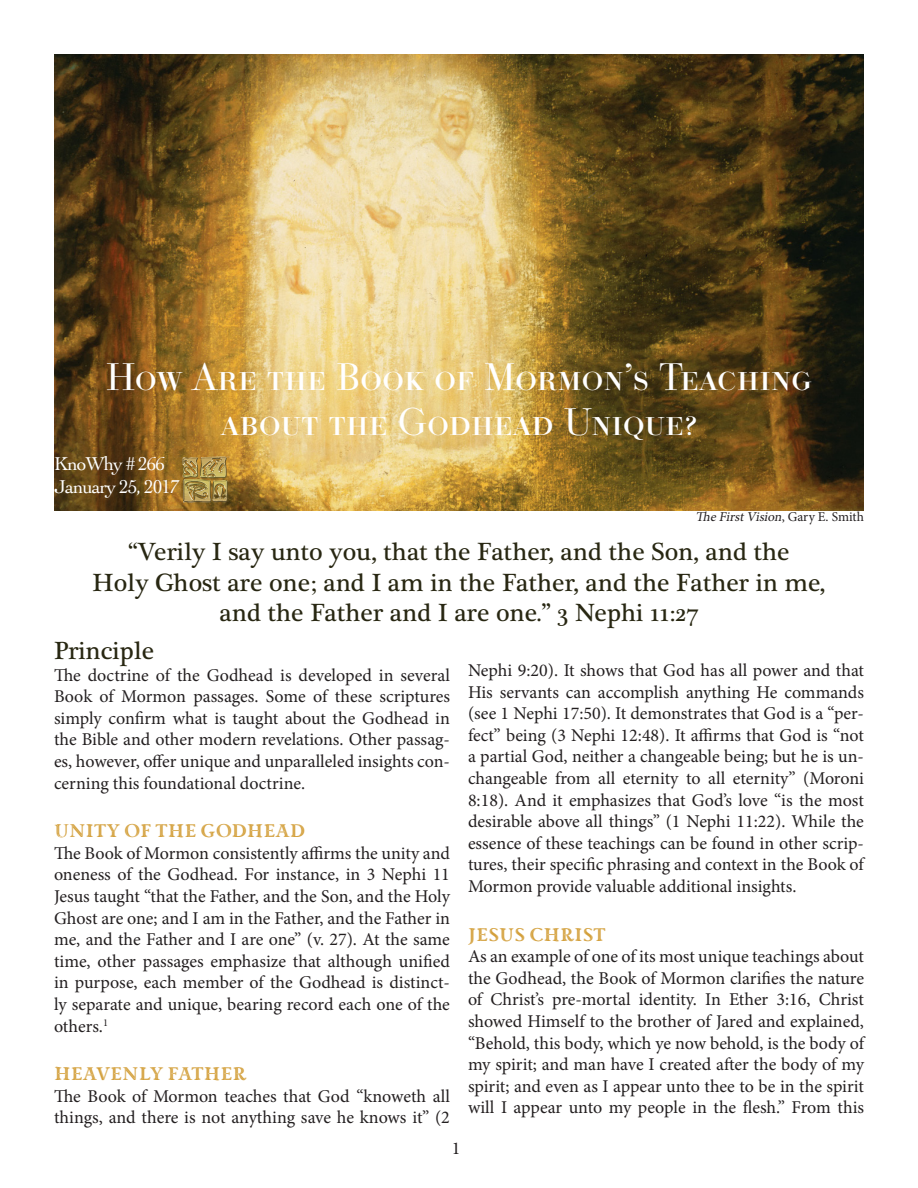
<style>
.page{position:relative;width:918px;height:1188px;background:#fff}
.page>*{position:absolute;margin:0;border:0;box-sizing:border-box;transform-origin:0 0}
.t1{font:37.5px/45px "Ratio Modern Small Caps";color:#fff;text-align:center}
.t2{font:25.5px "Plantagenet Cherokee";color:#282712}
.t3{font:22.5px "Priori Acute OT Serif";color:#d39f3a}
.t4{font:19.5px "Cochin";letter-spacing:-.05em;color:#fff}
.t5{font:18px/21.6px "Minion Pro";color:#231f20;text-align:justify}
.t6{font:italic 13.5px "Minion Pro";color:#231f20}
.s1{font-style:normal}
</style>
<div class="page">
<img style="left:55px;top:54px;width:809px;height:457px">
<img style="left:182px;top:455px;width:48px;height:49px">
<p class="t1" style="left:106px;top:354px;width:708px">How Are the Book of Mormon’s Teaching about the Godhead Unique?</p>
<p class="t4" style="left:54px;top:450px;width:113px">KnoWhy # 266</p>
<p class="t4" style="left:54px;top:474px;width:127px">January 25, 2017</p>
<p class="t6" style="left:696px;top:507px;width:170px">TheFirstVision<span class="s1">, G a r y E . S m i t h</span></p>
<p class="t2" style="left:128px;top:537px;width:663px">“Verily I say unto you, that the Father, and the Son, and the</p>
<p class="t2" style="left:93px;top:568px;width:734px">Holy Ghost are one; and I am in the Father, and the Father in me,</p>
<p class="t2" style="left:220px;top:598px;width:480px">and the Father and I are one.” 3 Nephi 11:27</p>
<p class="t2" style="left:54px;top:636px;width:102px">Principle</p>
<p class="t5" style="left:54px;top:664px;width:398px">The doctrine of the Godhead is developed in several Book of Mormon passages. Some of these scriptures simply confirm what is taught about the Godhead in the Bible and other modern revelations. Other passag&shy;es, however, offer unique and unparalleled insights con&shy;cerning this foundational doctrine.</p>
<p class="t3" style="left:54px;top:821px;width:253px">Unity of the Godhead</p>
<p class="t5" style="left:54px;top:842px;width:398px">The Book of Mormon consistently affirms the unity and oneness of the Godhead. For instance, in 3 Nephi 11<br>Jesus taught “that the Father, and the Son, and the Holy Ghost are one; and I am in the Father, and the Father in me, and the Father and I are one” (v. 27). At the same time, other passages emphasize that although unified in purpose, each member of the Godhead is distinct&shy;ly separate and unique, bearing record each one of the others.<sup>1</sup></p>
<p class="t3" style="left:54px;top:1064px;width:194px">Heavenly Father</p>
<p class="t5" style="left:54px;top:1085px;width:397px">The Book of Mormon teaches that God “knoweth all things, and there is not anything save he knows it” (2</p>
<p class="t5" style="left:468px;top:659px;width:398px">Nephi 9:20). It shows that God has all power and that His servants can accomplish anything He commands (see 1 Nephi 17:50). It demonstrates that God is a “per&shy;fect” being (3 Nephi 12:48). It affirms that God is “not a partial God, neither a changeable being; but he is un&shy;changeable from all eternity to all eternity” (Moroni 8:18). And it emphasizes that God’s love “is the most desirable above all things” (1 Nephi 11:22). While the essence of these teachings can be found in other scrip&shy;tures, their specific phrasing and context in the Book of Mormon provide valuable additional insights.</p>
<p class="t3" style="left:468px;top:925px;width:139px">Jesus Christ</p>
<p class="t5" style="left:468px;top:946px;width:398px">As an example of one of its most unique teachings about the Godhead, the Book of Mormon clarifies the nature of Christ’s pre-mortal identity. In Ether 3:16, Christ showed Himself to the brother of Jared and explained, “Behold, this body, which ye now behold, is the body of my spirit; and man have I created after the body of my spirit; and even as I appear unto thee to be in the spirit will I appear unto my people in the flesh.” From this</p>
<p class="t5" style="left:452px;top:1138px;width:10px">1</p>
</div>
